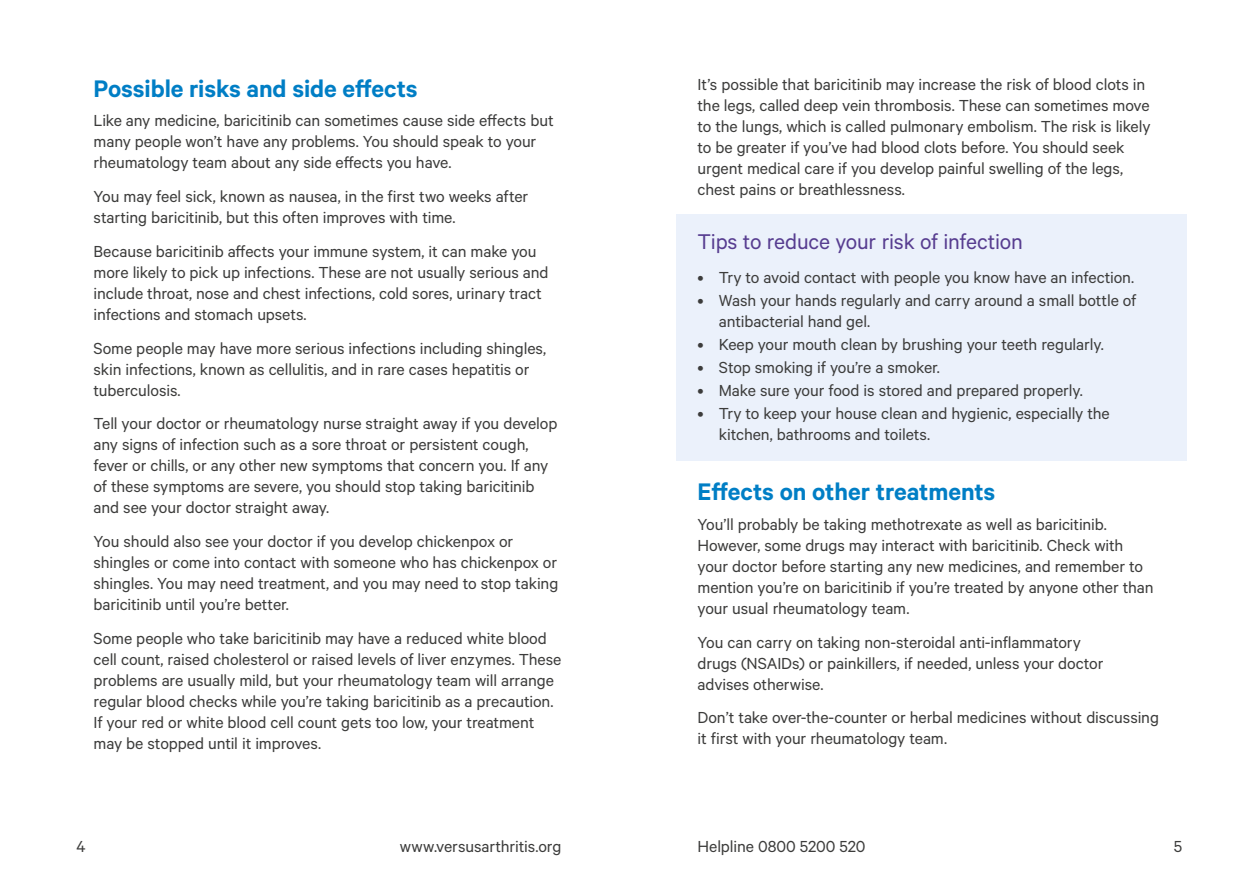
<style>
.page{position:relative;width:1259px;height:893px;background:#fff}
.page>*{position:absolute;margin:0;border:0;box-sizing:border-box;transform-origin:0 0}
.t1{font:600 27px "Calibre";letter-spacing:-.005em;color:#007ec5}
.t2{font:24px "Calibre";letter-spacing:-.01em;color:#573d90}
.t3{font:18px/21px "Calibre";letter-spacing:-.005em;color:#3c3c3b}
</style>
<div class="page">
<div style="left:676px;top:214px;width:510px;height:246px;background:#ebf1fb"></div>
<h1 class="t1" style="left:94px;top:72px;width:326px">Possible risks and side effects</h1>
<p class="t3" style="left:94px;top:110px;width:462px">Like any medicine, baricitinib can sometimes cause side effects but many people won’t have any problems. You should speak to your rheumatology team about any side effects you have.</p>
<p class="t3" style="left:94px;top:185px;width:436px">You may feel sick, known as nausea, in the first two weeks after starting baricitinib, but this often improves with time.</p>
<p class="t3" style="left:94px;top:240px;width:456px">Because baricitinib affects your immune system, it can make you more likely to pick up infections. These are not usually serious and include throat, nose and chest infections, cold sores, urinary tract infections and stomach upsets.</p>
<p class="t3" style="left:94px;top:337px;width:454px">Some people may have more serious infections including shingles, skin infections, known as cellulitis, and in rare cases hepatitis or tuberculosis.</p>
<p class="t3" style="left:94px;top:413px;width:465px">Tell your doctor or rheumatology nurse straight away if you develop any signs of infection such as a sore throat or persistent cough, fever or chills, or any other new symptoms that concern you. If any of these symptoms are severe, you should stop taking baricitinib and see your doctor straight away.</p>
<p class="t3" style="left:94px;top:530px;width:466px">You should also see your doctor if you develop chickenpox or shingles or come into contact with someone who has chickenpox or shingles. You may need treatment, and you may need to stop taking baricitinib until you’re better.</p>
<p class="t3" style="left:94px;top:627px;width:469px">Some people who take baricitinib may have a reduced white blood cell count, raised cholesterol or raised levels of liver enzymes. These problems are usually mild, but your rheumatology team will arrange regular blood checks while you’re taking baricitinib as a precaution.<br>If your red or white blood cell count gets too low, your treatment may be stopped until it improves.</p>
<p class="t3" style="left:697px;top:73px;width:454px">It’s possible that baricitinib may increase the risk of blood clots in the legs, called deep vein thrombosis. These can sometimes move to the lungs, which is called pulmonary embolism. The risk is likely to be greater if you’ve had blood clots before. You should seek urgent medical care if you develop painful swelling of the legs, chest pains or breathlessness.</p>
<h2 class="t2" style="left:697px;top:227px;width:327px">Tips to reduce your risk of infection</h2>
<p class="t3" style="left:697px;top:266px;width:438px">• Try to avoid contact with people you know have an infection.</p>
<p class="t3" style="left:719px;top:289px;width:419px;text-indent:-21px">• Wash your hands regularly and carry around a small bottle of antibacterial hand gel.</p>
<p class="t3" style="left:697px;top:333px;width:408px">• Keep your mouth clean by brushing your teeth regularly.</p>
<p class="t3" style="left:697px;top:356px;width:244px">• Stop smoking if you’re a smoker.</p>
<p class="t3" style="left:697px;top:379px;width:387px">• Make sure your food is stored and prepared properly.</p>
<p class="t3" style="left:719px;top:402px;width:392px;text-indent:-21px">• Try to keep your house clean and hygienic, especially the kitchen, bathrooms and toilets.</p>
<h1 class="t1" style="left:697px;top:476px;width:299px">Effects on other treatments</h1>
<p class="t3" style="left:697px;top:513px;width:457px">You’ll probably be taking methotrexate as well as baricitinib.<br>However, some drugs may interact with baricitinib. Check with your doctor before starting any new medicines, and remember to mention you’re on baricitinib if you’re treated by anyone other than your usual rheumatology team.</p>
<p class="t3" style="left:697px;top:631px;width:407px">You can carry on taking non-steroidal anti-inflammatory drugs (NSAIDs) or painkillers, if needed, unless your doctor advises otherwise.</p>
<p class="t3" style="left:697px;top:707px;width:463px">Don’t take over-the-counter or herbal medicines without discussing it first with your rheumatology team.</p>
<p class="t3" style="left:77px;top:835px;width:11px">4</p>
<p class="t3" style="left:400px;top:835px;width:163px">www.versusarthritis.org</p>
<p class="t3" style="left:697px;top:835px;width:169px">Helpline 0800 5200 520</p>
<p class="t3" style="left:1174px;top:835px;width:10px">5</p>
</div>
